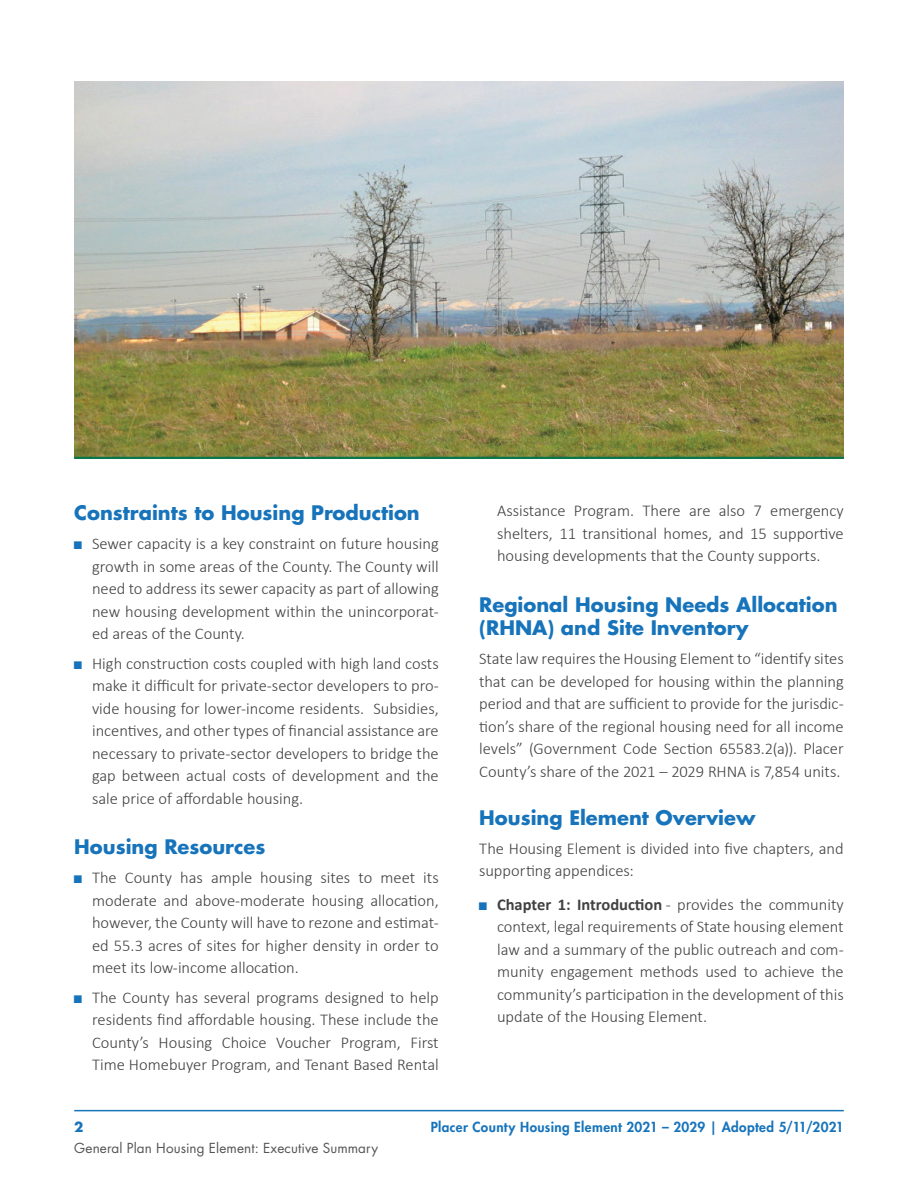
<style>
.page{position:relative;width:918px;height:1188px;background:#fff}
.page>*{position:absolute;margin:0;border:0;box-sizing:border-box;transform-origin:0 0}
.t1{font:700 19.5px/23.4px "Futura Std";color:#1774bb}
.t2{font:300 16.5px/22.5px "Calibri";color:#414141;text-align:justify}
.t3{font:800 13.5px "Futura Std";letter-spacing:.025em;color:#1774bb}
.t4{font:13.5px "Futura Std";letter-spacing:.01em;color:#535453}
.t5{font:700 13.5px "Futura Std";color:#1774bb}
.s1{font-family:"Arial Narrow";font-weight:400;color:#1774bb}
.s2{font-weight:700}
</style>
<div class="page">
<hr style="left:74px;top:1110px;width:770px;height:1px;background:#1774bb">
<img style="left:74px;top:81px;width:770px;height:376px">
<hr style="left:74px;top:457px;width:770px;height:2px;background:#0c764b">
<p class="t1" style="left:74px;top:501px;width:347px">Constraints to Housing Production</p>
<p class="t2" style="left:92px;top:532px;width:348px;text-indent:-18px"><span class="s1">■</span> Sewer capacity is a key constraint on future housing growth in some areas of the County. The County will need to address its sewer capacity as part of allowing new housing development within the unincorporat&shy;ed areas of the County.</p>
<p class="t2" style="left:92px;top:652px;width:348px;text-indent:-18px"><span class="s1">■</span> High construction costs coupled with high land costs make it difficult for private-sector developers to pro&shy;vide housing for lower-income residents. Subsidies, incentives, and other types of financial assistance are necessary to private-sector developers to bridge the gap between actual costs of development and the sale price of affordable housing.</p>
<p class="t1" style="left:74px;top:835px;width:193px">Housing Resources</p>
<p class="t2" style="left:92px;top:866px;width:348px;text-indent:-18px"><span class="s1">■</span> The County has ample housing sites to meet its moderate and above-moderate housing allocation, however, the County will have to rezone and estimat&shy;ed 55.3 acres of sites for higher density in order to meet its low-income allocation.</p>
<p class="t2" style="left:92px;top:986px;width:348px;text-indent:-18px"><span class="s1">■</span> The County has several programs designed to help residents find affordable housing. These include the County’s Housing Choice Voucher Program, First Time Homebuyer Program, and Tenant Based Rental</p>
<p class="t2" style="left:497px;top:500px;width:348px">Assistance Program. There are also 7 emergency shelters, 11 transitional homes, and 15 supportive housing developments that the County supports.</p>
<p class="t1" style="left:479px;top:593px;width:360px">Regional Housing Needs Allocation (RHNA) and Site Inventory</p>
<p class="t2" style="left:479px;top:648px;width:366px">State law requires the Housing Element to “identify sites that can be developed for housing within the planning period and that are sufficient to provide for the jurisdic&shy;tion’s share of the regional housing need for all income levels” (Government Code Section 65583.2(a)). Placer County’s share of the 2021 – 2029 RHNA is 7,854 units.</p>
<p class="t1" style="left:479px;top:805px;width:278px">Housing Element Overview</p>
<p class="t2" style="left:479px;top:837px;width:366px">The Housing Element is divided into five chapters, and supporting appendices:</p>
<p class="t2" style="left:497px;top:893px;width:348px;text-indent:-18px"><span class="s1">■</span> <span class="s2">Chapter 1: Introduction</span> - provides the community context, legal requirements of State housing element law and a summary of the public outreach and com&shy;munity engagement methods used to achieve the community’s participation in the development of this update of the Housing Element.</p>
<p class="t5" style="left:74px;top:1118px;width:11px">2</p>
<p class="t3" style="left:431px;top:1118px;width:415px">Placer County Housing Element 2021 – 2029 | Adopted 5/11/2021</p>
<p class="t4" style="left:74px;top:1139px;width:305px">General Plan Housing Element: Executive Summary</p>
</div>
